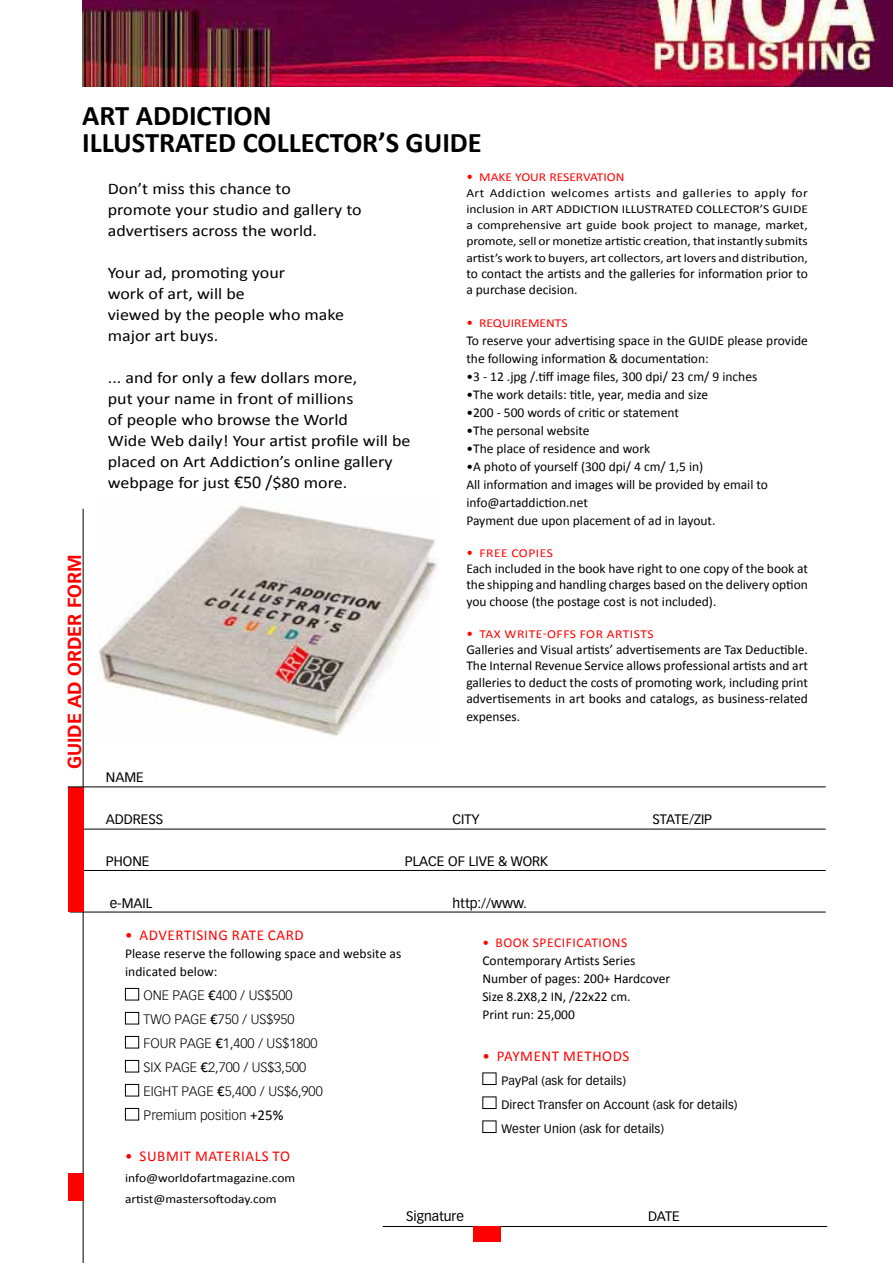
<style>
.page{position:relative;width:893px;height:1263px;background:#fff}
.page>*{position:absolute;margin:0;border:0;box-sizing:border-box;transform-origin:0 0}
.t1{font:700 28.5px/27px "Calibri";color:#000}
.t2{font:700 18.6px "Vectora LH";color:#f00}
.t3{font:16.2px/21px "Calibri";color:#000;scale:1.11 1}
.t4{font:15px "Calibri";letter-spacing:.04em;color:#f00}
.t5{font:13.5px/18px "Calibri";color:#000}
.t6{font:300 13.5px/24px "Vectora LH";color:#000}
.t7{font:13.5px "Vectora LH";color:#000}
.t8{font:13.5px "Calibri";letter-spacing:.04em;color:#f00}
.t9{font:12.15px/16.2px "Calibri";color:#000;scale:1.11 1}
.t10{font:12.15px "Calibri";letter-spacing:.03em;color:#f00;scale:1.11 1}
.t11{font:12.15px "Calibri";color:#f00;scale:1.11 1}
.t12{font:12px/24px "Vectora LH";letter-spacing:.01em;color:#000}
.s1{font-size:18px}
.s2{font-size:13.5px;color:#f00}
.s3{color:#f00}
.s4{font-size:13.5px}
.s5{font-family:"Calibri";font-weight:400;font-size:15px}
</style>
<div class="page">
<hr style="left:70px;top:912px;width:756px;height:1px;background:#000">
<hr style="left:83px;top:509px;width:1px;height:754px;background:#000">
<hr style="left:71px;top:829px;width:755px;height:1px;background:#000">
<hr style="left:72px;top:870px;width:754px;height:1px;background:#000">
<hr style="left:383px;top:1226px;width:444px;height:1px;background:#000">
<div style="left:68px;top:787px;width:16px;height:124px;background:#f00"></div>
<div style="left:68px;top:1173px;width:16px;height:28px;background:#f00"></div>
<div style="left:473px;top:1226px;width:28px;height:16px;background:#f00"></div>
<img style="left:98px;top:505px;width:339px;height:231px">
<div style="left:482px;top:1072px;width:14px;height:13px;border:1px solid #000"></div>
<div style="left:482px;top:1096px;width:14px;height:13px;border:1px solid #000"></div>
<div style="left:482px;top:1120px;width:14px;height:13px;border:1px solid #000"></div>
<div style="left:125px;top:988px;width:14px;height:12px;border:1px solid #000"></div>
<div style="left:125px;top:1012px;width:14px;height:12px;border:1px solid #000"></div>
<div style="left:125px;top:1036px;width:14px;height:12px;border:1px solid #000"></div>
<div style="left:125px;top:1060px;width:14px;height:12px;border:1px solid #000"></div>
<div style="left:125px;top:1084px;width:14px;height:12px;border:1px solid #000"></div>
<div style="left:125px;top:1108px;width:14px;height:12px;border:1px solid #000"></div>
<img style="left:82px;top:0;width:811px;height:86px">
<hr style="left:68px;top:786px;width:758px;height:1px;background:#000">
<h1 class="t1" style="left:82px;top:102px;width:401px">ART ADDICTION<br>ILLUSTRATED COLLECTOR’S GUIDE</h1>
<p class="t3" style="left:108px;top:178px;width:230px">Don’t miss this chance to<br>promote your studio and gallery to advertisers across the world.</p>
<p class="t3" style="left:108px;top:262px;width:214px">Your ad, promoting your<br>work of art, will be<br>viewed by the people who make major art buys.</p>
<p class="t3" style="left:108px;top:367px;width:274px">... and for only a few dollars more,<br>put your name in front of millions<br>of people who browse the World<br>Wide Web daily! Your artist profile will be placed on Art Addiction’s online gallery webpage for just <span class="s1">€50 /</span>$80 more.</p>
<p class="t9" style="left:466px;top:169px;width:309px"><span class="s2">•</span> <span class="s3">MAKE YOUR RESERVATION<br></span>Art Addiction welcomes artists and galleries to apply for inclusion in ART ADDICTION ILLUSTRATED COLLECTOR’S GU IDE a comprehensive art guide book project to manage, market, promote, sell or monetize artistic creation, that instantly submits artist’s work to buyers, art collectors, art lovers and distribution,</p>
<p class="t5" style="left:466px;top:265px;width:343px;line-height:16.2px">to contact the artists and the galleries for information prior to a purchase decision.</p>
<p class="t11" style="left:466px;top:315px;width:93px"><span class="s4">•</span> REQU IREMENTS</p>
<p class="t5" style="left:466px;top:331px;width:343px">To reserve your advertising space in the GU IDE please provide the following information &amp; documentation:</p>
<p class="t5" style="left:466px;top:367px;width:292px">•3 - 12 .jpg /.tiff image files, 300 dpi/ 23 cm/ 9 inches</p>
<p class="t5" style="left:466px;top:385px;width:243px">•The work details: title, year, media and size</p>
<p class="t5" style="left:466px;top:403px;width:214px">•200 - 500 words of critic or statement</p>
<p class="t5" style="left:466px;top:421px;width:125px">•The personal website</p>
<p class="t5" style="left:466px;top:439px;width:185px">•The place of residence and work</p>
<p class="t5" style="left:466px;top:457px;width:303px">•A photo of yourself (300 dpi/ 4 cm/ 1,5 in)<br>All information and images will be provided by email to info@artaddiction.net<br>Payment due upon placement of ad in layout.</p>
<p class="t10" style="left:466px;top:545px;width:80px"><span class="s4">•</span> FREE COPIES</p>
<p class="t5" style="left:466px;top:561px;width:343px;line-height:16.2px;text-align:justify">Each included in the book have right to one copy of the book at the shipping and handling charges based on the delivery option you choose (the postage cost is not included).</p>
<p class="t10" style="left:466px;top:626px;width:88px"><span class="s4">•</span> Tax Write-Offs</p>
<p class="t10" style="left:580px;top:626px;width:46px">fo r Artists</p>
<p class="t5" style="left:466px;top:642px;width:343px;line-height:16.2px;text-align:justify">Galleries and Visual artists’ advertisements are Tax Deductible.<br>The Internal Revenue Service allows professional artists and art galleries to deduct the costs of promoting work, including print advertisements in art books and catalogs, as business-related</p>
<p class="t5" style="left:466px;top:707px;width:55px">expenses.</p>
<h2 class="t2" style="left:63px;top:769px;width:216px;rotate:-90deg">Guide Ad Order FORM</h2>
<p class="t7" style="left:106px;top:769px;width:39px">NAME</p>
<p class="t7" style="left:106px;top:811px;width:59px">ADDRESS</p>
<p class="t7" style="left:452px;top:811px;width:29px">CITY</p>
<p class="t7" style="left:652px;top:811px;width:61px">STATE/ZIP</p>
<p class="t7" style="left:106px;top:853px;width:45px">PHONE</p>
<p class="t7" style="left:405px;top:853px;width:145px">PLACE OF LIVE &amp; WORK</p>
<p class="t7" style="left:110px;top:895px;width:44px">e-MAIL</p>
<p class="t7" style="left:452px;top:895px;width:76px">http://www.</p>
<p class="t4" style="left:125px;top:926px;width:67px">• Advertisin</p>
<p class="t4" style="left:218px;top:926px;width:22px">g Rate</p>
<p class="t4" style="left:268px;top:926px;width:35px">Card</p>
<p class="t5" style="left:125px;top:945px;width:278px">Please reserve the following space and website as indicated below:</p>
<p class="t6" style="left:144px;top:984px;width:181px">ONE PAGE <span class="s5">€</span>400 / US$500<br>TWO PAGE <span class="s5">€</span>750 / US$950<br>FOU R PAGE <span class="s5">€</span>1,400 / US$1800<br>SIX PAGE <span class="s5">€</span>2,700 / US$3,500<br>EIGHT PAGE <span class="s5">€</span>5,400 / US$6,900<br>PREMIUM POSITION <span class="s5">+25%</span></p>
<p class="t4" style="left:125px;top:1146px;width:42px">• submit</p>
<p class="t4" style="left:195px;top:1146px;width:10px">mate</p>
<p class="t4" style="left:232px;top:1146px;width:50px">rials to</p>
<p class="t9" style="left:125px;top:1167px;width:155px;line-height:21px">info@worldofartmagazine.com artist@mastersoftoday.com</p>
<p class="t8" style="left:482px;top:934px;width:146px">• BOOK SPECIFICATIONS</p>
<p class="t5" style="left:482px;top:951px;width:189px">Contemporary Artists Series<br>Number of pages: 200+ Hardcover<br>Size 8.2X8,2 IN, /22x22 cm.<br>Print run: 25,000</p>
<p class="t4" style="left:482px;top:1046px;width:149px">• PAYMENT METHODS</p>
<p class="t12" style="left:501px;top:1069px;width:238px">PayPal (ask for details)<br>Direct Transfer on Account (ask for details)<br>Wester Union (ask for details)</p>
<p class="t7" style="left:406px;top:1209px;width:60px">Signature</p>
<p class="t7" style="left:648px;top:1209px;width:33px">DATE</p>
</div>
